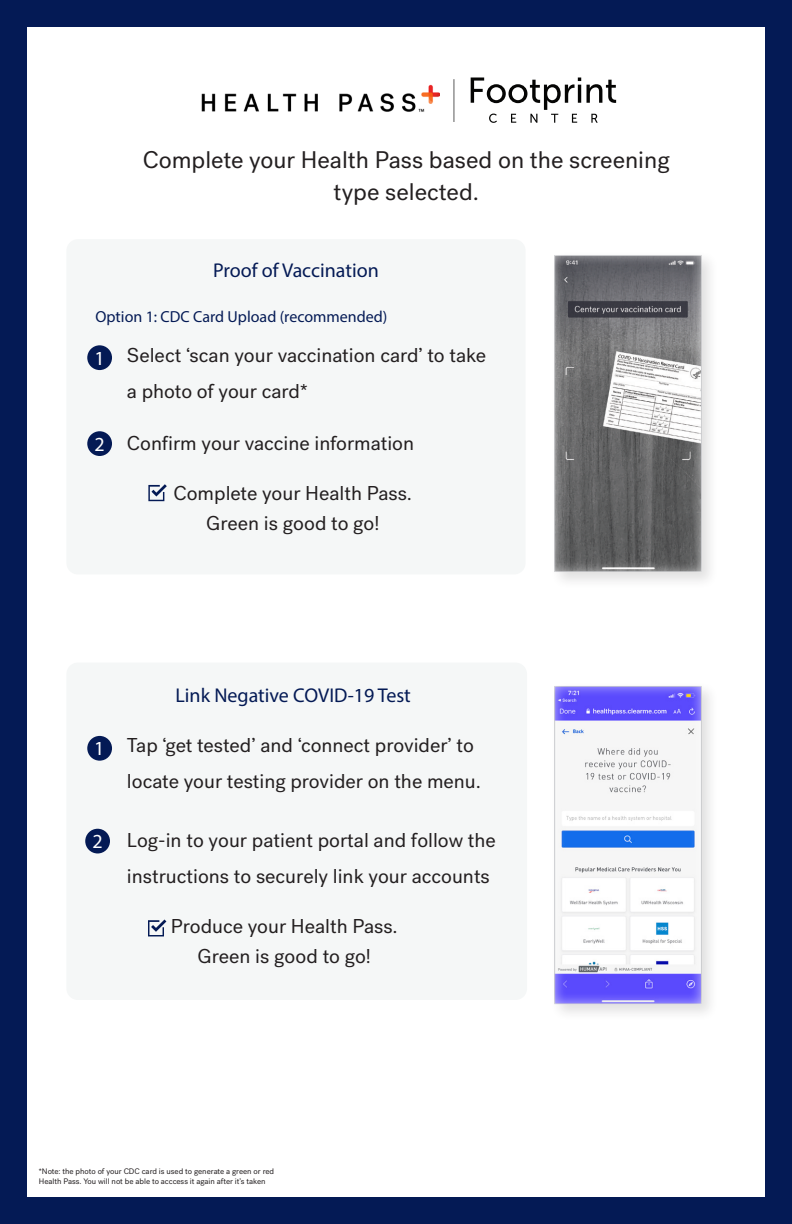
<style>
.page{position:relative;width:792px;height:1224px;background:#041a55}
.page>*{position:absolute;margin:0;border:0;box-sizing:border-box;transform-origin:0 0}
.t1{font:24px/32px "Post Grotesk";color:#231f20;text-align:center}
.t2{font:20px/36px "Post Grotesk";color:#231f20}
.t3{font:20px "Myriad Pro";color:#041a55}
.t4{font:20px "Myriad Pro";color:#fff}
.t5{font:16px "Myriad Pro";color:#041a55}
.t6{font:8px/10px "Post Grotesk";color:#231f20}
</style>
<div class="page">
<div style="left:27px;top:27px;width:738px;height:1170px;background:#fff"></div>
<div style="left:66px;top:239px;width:460px;height:335px;background:#f5f7f7;border-radius:12px"></div>
<div style="left:550px;top:251px;width:169px;height:338px;background:#231f20;opacity:.14"></div>
<div style="left:551px;top:251px;width:152px;height:322px;background:#fff;opacity:.75"></div>
<div style="left:87px;top:345px;width:25px;height:25px;background:#041a55;border-radius:50%"></div>
<div style="left:550px;top:681px;width:169px;height:340px;background:#231f20;opacity:.14"></div>
<div style="left:551px;top:684px;width:152px;height:322px;background:#fff;opacity:.75"></div>
<div style="left:87px;top:431px;width:25px;height:25px;background:#041a55;border-radius:50%"></div>
<svg style="left:148px;top:484px;width:19px;height:17px"></svg>
<div style="left:66px;top:663px;width:461px;height:337px;background:#f5f7f7;border-radius:12px"></div>
<div style="left:85px;top:829px;width:25px;height:24px;background:#041a55;border-radius:50%"></div>
<div style="left:87px;top:736px;width:25px;height:25px;background:#041a55;border-radius:50%"></div>
<svg style="left:148px;top:920px;width:18px;height:16px"></svg>
<img style="left:201px;top:84px;width:239px;height:28px">
<svg style="left:471px;top:78px;width:145px;height:45px"></svg>
<img style="left:453px;top:80px;width:2px;height:42px">
<p class="t1" style="left:143px;top:144px;width:528px">Complete your Health Pass based on the screening type selected.</p>
<p class="t3" style="left:213px;top:258px;width:167px">Proof of Vaccination</p>
<p class="t5" style="left:96px;top:307px;width:293px">Option 1: CDC Card Upload (recommended)</p>
<p class="t4" style="left:95px;top:346px;width:12px">1</p>
<p class="t2" style="left:127px;top:337px;width:361px">Select ‘scan your vaccination card’ to take a photo of your card*</p>
<p class="t4" style="left:95px;top:432px;width:12px">2</p>
<p class="t2" style="left:127px;top:425px;width:289px">Confirm your vaccine information</p>
<p class="t2" style="left:174px;top:478px;width:240px;line-height:30px;text-align:center">Complete your Health Pass.<br>Green is good to go!</p>
<p class="t4" style="left:94px;top:736px;width:12px">1</p>
<p class="t4" style="left:93px;top:829px;width:12px">2</p>
<p class="t3" style="left:176px;top:683px;width:237px">Link Negative COVID-19 Test</p>
<p class="t2" style="left:127px;top:727px;width:356px">Tap ‘get tested’ and ‘connect provider’ to locate your testing provider on the menu.</p>
<p class="t2" style="left:127px;top:822px;width:370px">Log-in to your patient portal and follow the instructions to securely link your accounts</p>
<p class="t2" style="left:171px;top:908px;width:229px">Produce your Health Pass.</p>
<p class="t2" style="left:198px;top:938px;width:175px">Green is good to go!</p>
<p class="t6" style="left:39px;top:1166px;width:237px">*Note: the photo of your CDC card is used to generate a green or red<br>Health Pass. You will not be able to acccess it again after it’s taken</p>
</div>
